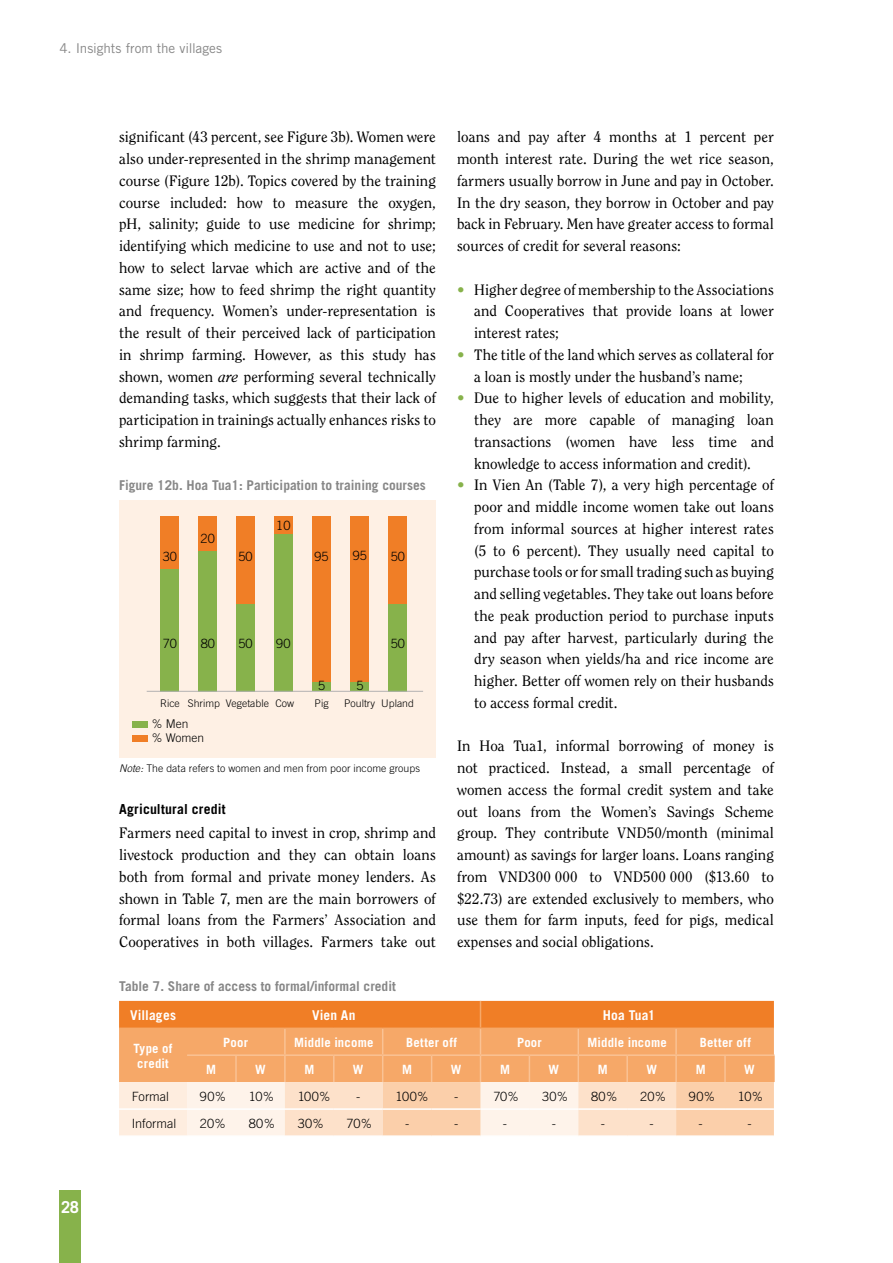
<style>
.page{position:relative;width:893px;height:1263px;background:#fff}
.page>*{position:absolute;margin:0;border:0;box-sizing:border-box;transform-origin:0 0}
.t1{font:700 16.5px "Trade Gothic";color:#fff}
.t2{font:15px/21.8px "Clearface";color:#000;text-align:justify}
.t3{font:700 13.8px "Trade Gothic";letter-spacing:.015em;color:#000}
.t4{font:700 13.5px "Trade Gothic";color:#878787}
.t5{font:13.5px "Trade Gothic";letter-spacing:-.005em;color:#878787}
.t6{font:700 13.5px "Trade Gothic";letter-spacing:.01em;color:#fff}
.t7{font:300 12.75px "Trade Gothic";color:#000}
.t8{font:700 12.75px/15px "Trade Gothic";letter-spacing:.015em;color:#fff}
.t9{font:700 12.75px "Trade Gothic";letter-spacing:.035em;color:#fff}
.t10{font:300 12px/14.2px "Trade Gothic";color:#000}
.t11{font:300 10.5px "Trade Gothic";color:#000}
.s1{font-style:italic}
.s2{font-weight:700;color:#87b24b}
</style>
<div class="page">
<div style="left:60px;top:1191px;width:21px;height:72px;background:#87b24b"></div>
<div style="left:119px;top:501px;width:317px;height:257px;background:#fef0e4"></div>
<div style="left:160px;top:516px;width:19px;height:53px;background:#f07e26"></div>
<div style="left:198px;top:516px;width:19px;height:35px;background:#f07e26"></div>
<div style="left:236px;top:516px;width:19px;height:88px;background:#f07e26"></div>
<div style="left:274px;top:516px;width:19px;height:18px;background:#f07e26"></div>
<div style="left:312px;top:516px;width:19px;height:166px;background:#f07e26"></div>
<div style="left:350px;top:516px;width:19px;height:166px;background:#f07e26"></div>
<div style="left:388px;top:516px;width:19px;height:88px;background:#f07e26"></div>
<div style="left:160px;top:569px;width:19px;height:122px;background:#87b24b"></div>
<div style="left:198px;top:551px;width:19px;height:140px;background:#87b24b"></div>
<div style="left:236px;top:604px;width:19px;height:87px;background:#87b24b"></div>
<div style="left:274px;top:534px;width:19px;height:157px;background:#87b24b"></div>
<div style="left:312px;top:682px;width:19px;height:9px;background:#87b24b"></div>
<div style="left:350px;top:682px;width:19px;height:9px;background:#87b24b"></div>
<div style="left:388px;top:604px;width:19px;height:87px;background:#87b24b"></div>
<div style="left:132px;top:721px;width:16px;height:7px;background:#87b24b"></div>
<div style="left:132px;top:735px;width:16px;height:7px;background:#f07e26"></div>
<hr style="left:147px;top:691px;width:276px;height:1px;background:#b3b2b2">
<hr style="left:773px;top:1056px;width:2px;height:26px;background:#f6a868">
<svg style="left:119px;top:1001px;width:655px;height:135px;background:#f7b784"></svg>
<hr style="left:627px;top:1054px;width:49px;height:2px;background:#fac294">
<hr style="left:626px;top:1056px;width:2px;height:26px;background:#fac294">
<hr style="left:676px;top:1054px;width:49px;height:2px;background:#fac294">
<hr style="left:675px;top:1056px;width:2px;height:26px;background:#fac294">
<hr style="left:725px;top:1054px;width:50px;height:2px;background:#fac294">
<hr style="left:724px;top:1056px;width:2px;height:26px;background:#fac294">
<hr style="left:119px;top:1027px;width:68px;height:2px;background:#f6a868">
<p class="t5" style="left:60px;top:40px;width:164px">4. Insights from the villages</p>
<p class="t2" style="left:119px;top:126px;width:318px">significant (43 percent, see Figure 3b). Women were also under-represented in the shrimp management course (Figure 12b). Topics covered by the training course included: how to measure the oxygen, pH, salinity; guide to use medicine for shrimp; identifying which medicine to use and not to use; how to select larvae which are active and of the same size; how to feed shrimp the right quantity and frequency. Women’s under-representation is the result of their perceived lack of participation in shrimp farming. However, as this study has shown, women <span class="s1">are</span> performing several technically demanding tasks, which suggests that their lack of participation in trainings actually enhances risks to shrimp farming.</p>
<p class="t4" style="left:119px;top:477px;width:308px">Figure 12b. Hoa Tua1: Participation to training courses</p>
<p class="t7" style="left:163px;top:549px;width:16px">30</p>
<p class="t7" style="left:201px;top:530px;width:16px">20</p>
<p class="t7" style="left:238px;top:548px;width:16px">50</p>
<p class="t7" style="left:276px;top:518px;width:16px">10</p>
<p class="t7" style="left:315px;top:548px;width:16px">95</p>
<p class="t7" style="left:353px;top:548px;width:16px">95</p>
<p class="t7" style="left:391px;top:548px;width:16px">50</p>
<p class="t7" style="left:163px;top:635px;width:16px">70</p>
<p class="t7" style="left:201px;top:635px;width:16px">80</p>
<p class="t7" style="left:238px;top:635px;width:16px">50</p>
<p class="t7" style="left:276px;top:635px;width:16px">90</p>
<p class="t7" style="left:318px;top:678px;width:9px">5</p>
<p class="t7" style="left:356px;top:678px;width:9px">5</p>
<p class="t7" style="left:391px;top:635px;width:16px">50</p>
<p class="t11" style="left:160px;top:697px;width:136px">Rice Shrimp Vegetable Cow</p>
<p class="t11" style="left:315px;top:697px;width:15px">Pig</p>
<p class="t11" style="left:344px;top:697px;width:71px">Poultry Upland</p>
<p class="t10" style="left:152px;top:716px;width:54px">% Men<br>% Women</p>
<p class="t11" style="left:119px;top:762px;width:302px"><span class="s1">Note:</span> The data refers to women and men from poor income groups</p>
<p class="t3" style="left:119px;top:800px;width:108px">Agricultural credit</p>
<p class="t2" style="left:119px;top:822px;width:318px">Farmers need capital to invest in crop, shrimp and livestock production and they can obtain loans both from formal and private money lenders. As shown in Table 7, men are the main borrowers of formal loans from the Farmers’ Association and Cooperatives in both villages. Farmers take out</p>
<p class="t2" style="left:457px;top:126px;width:318px">loans and pay after 4 months at 1 percent per month interest rate. During the wet rice season, farmers usually borrow in June and pay in October.<br>In the dry season, they borrow in October and pay back in February. Men have greater access to formal sources of credit for several reasons:</p>
<p class="t2" style="left:474px;top:278px;width:301px;text-indent:-17px"><span class="s2">•</span> Higher degree of membership to the Associations and Cooperatives that provide loans at lower interest rates;</p>
<p class="t2" style="left:474px;top:343px;width:301px;text-indent:-17px"><span class="s2">•</span> The title of the land which serves as collateral for a loan is mostly under the husband’s name;</p>
<p class="t2" style="left:474px;top:387px;width:301px;text-indent:-17px"><span class="s2">•</span> Due to higher levels of education and mobility, they are more capable of managing loan transactions (women have less time and knowledge to access information and credit).</p>
<p class="t2" style="left:474px;top:474px;width:301px;text-indent:-17px"><span class="s2">•</span> In Vien An (Table 7), a very high percentage of poor and middle income women take out loans from informal sources at higher interest rates (5 to 6 percent). They usually need capital to purchase tools or for small trading such as buying and selling vegetables. They take out loans before the peak production period to purchase inputs and pay after harvest, particularly during the dry season when yields/ha and rice income are higher. Better off women rely on their husbands to access formal credit.</p>
<p class="t2" style="left:457px;top:735px;width:318px">In Hoa Tua1, informal borrowing of money is not practiced. Instead, a small percentage of women access the formal credit system and take out loans from the Women’s Savings Scheme group. They contribute VND50/month (minimal amount) as savings for larger loans. Loans ranging from VND300 000 to VND500 000 ($13.60 to $22.73) are extended exclusively to members, who use them for farm inputs, feed for pigs, medical expenses and social obligations.</p>
<p class="t4" style="left:119px;top:977px;width:278px">Table 7. Share of access to formal/informal credit</p>
<p class="t6" style="left:130px;top:1007px;width:48px">Villages</p>
<p class="t6" style="left:312px;top:1007px;width:45px">Vien An</p>
<p class="t6" style="left:603px;top:1007px;width:54px">Hoa Tua1</p>
<p class="t8" style="left:134px;top:1040px;width:40px">Type of credit</p>
<p class="t8" style="left:223px;top:1034px;width:26px">Poor</p>
<p class="t8" style="left:294px;top:1034px;width:81px">Middle income</p>
<p class="t9" style="left:406px;top:1034px;width:53px">Better off</p>
<p class="t8" style="left:517px;top:1034px;width:26px">Poor</p>
<p class="t8" style="left:588px;top:1034px;width:81px">Middle income</p>
<p class="t9" style="left:700px;top:1034px;width:53px">Better off</p>
<p class="t8" style="left:206px;top:1061px;width:11px">M</p>
<p class="t8" style="left:255px;top:1061px;width:12px">W</p>
<p class="t8" style="left:304px;top:1061px;width:11px">M</p>
<p class="t8" style="left:353px;top:1061px;width:12px">W</p>
<p class="t8" style="left:402px;top:1061px;width:11px">M</p>
<p class="t8" style="left:451px;top:1061px;width:12px">W</p>
<p class="t8" style="left:500px;top:1061px;width:11px">M</p>
<p class="t8" style="left:549px;top:1061px;width:12px">W</p>
<p class="t8" style="left:598px;top:1061px;width:11px">M</p>
<p class="t8" style="left:646px;top:1061px;width:12px">W</p>
<p class="t8" style="left:696px;top:1061px;width:11px">M</p>
<p class="t8" style="left:744px;top:1061px;width:12px">W</p>
<p class="t1" style="left:61px;top:1197px;width:19px">28</p>
<p class="t7" style="left:132px;top:1088px;width:39px">Formal</p>
<p class="t7" style="left:200px;top:1088px;width:28px">90%</p>
<p class="t7" style="left:249px;top:1088px;width:27px">10%</p>
<p class="t7" style="left:298px;top:1088px;width:34px">100%</p>
<p class="t7" style="left:356px;top:1088px;width:6px">-</p>
<p class="t7" style="left:395px;top:1088px;width:34px">100%</p>
<p class="t7" style="left:454px;top:1088px;width:6px">-</p>
<p class="t7" style="left:493px;top:1088px;width:27px">70%</p>
<p class="t7" style="left:542px;top:1088px;width:28px">30%</p>
<p class="t7" style="left:591px;top:1088px;width:28px">80%</p>
<p class="t7" style="left:640px;top:1088px;width:28px">20%</p>
<p class="t7" style="left:689px;top:1088px;width:28px">90%</p>
<p class="t7" style="left:738px;top:1088px;width:27px">10%</p>
<p class="t7" style="left:132px;top:1115px;width:46px">Informal</p>
<p class="t7" style="left:200px;top:1115px;width:28px">20%</p>
<p class="t7" style="left:249px;top:1115px;width:28px">80%</p>
<p class="t7" style="left:298px;top:1115px;width:28px">30%</p>
<p class="t7" style="left:347px;top:1115px;width:27px">70%</p>
<p class="t7" style="left:405px;top:1115px;width:6px">-</p>
<p class="t7" style="left:454px;top:1115px;width:6px">-</p>
<p class="t7" style="left:503px;top:1115px;width:6px">-</p>
<p class="t7" style="left:552px;top:1115px;width:6px">-</p>
<p class="t7" style="left:601px;top:1115px;width:6px">-</p>
<p class="t7" style="left:650px;top:1115px;width:6px">-</p>
<p class="t7" style="left:698px;top:1115px;width:6px">-</p>
<p class="t7" style="left:747px;top:1115px;width:6px">-</p>
</div>
